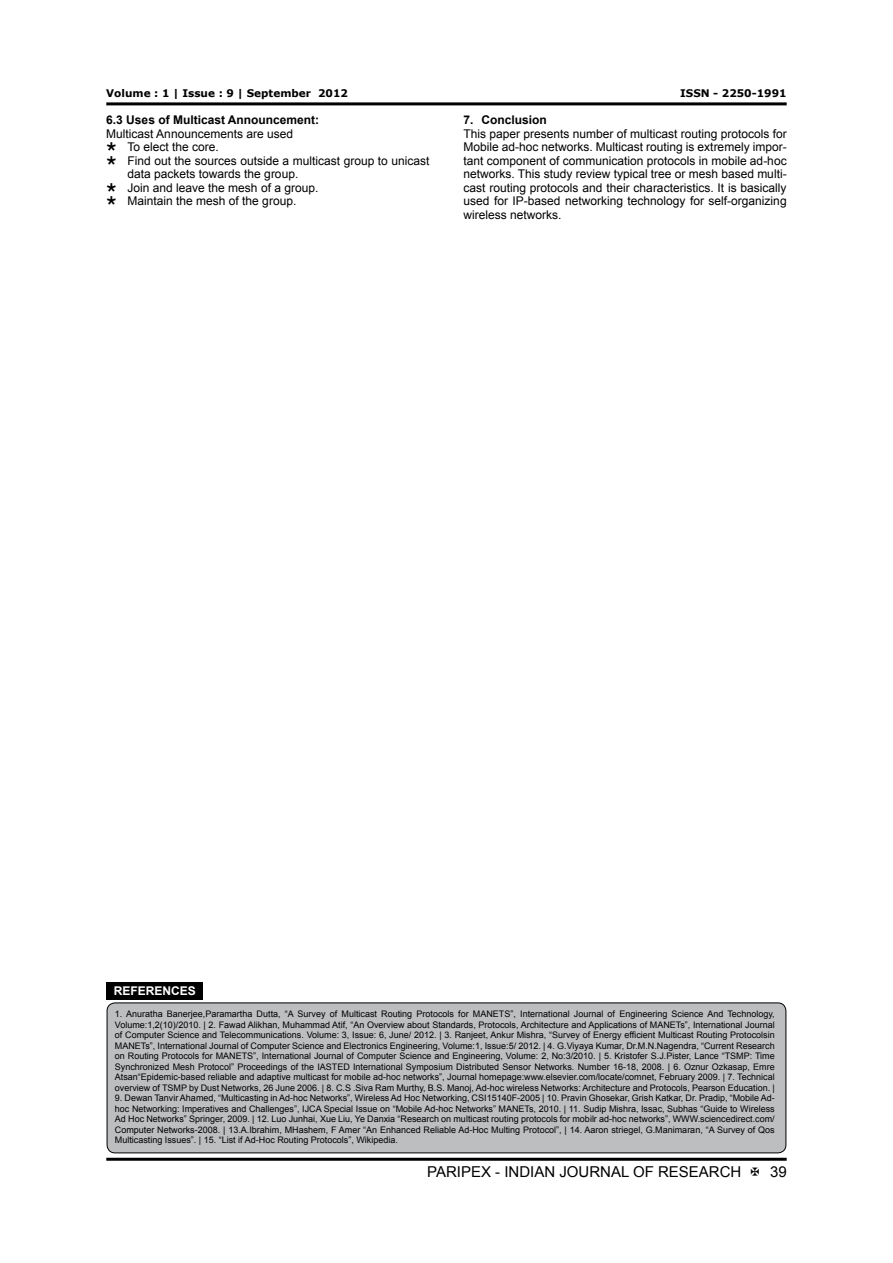
<style>
.page{position:relative;width:893px;height:1263px;background:#fff}
.page>*{position:absolute;margin:0;border:0;box-sizing:border-box;transform-origin:0 0}
.t1{font:15px "Arial";color:#000}
.t2{font:12px/13.5px "Arial";color:#000}
.t3{font:700 12px "Arial";color:#000}
.t4{font:700 12px "Arial";color:#fff}
.t5{font:700 10.5px "Verdana";color:#000}
.t6{font:9px/10.5px "Arial";color:#000;text-align:justify}
</style>
<div class="page">
<hr style="left:106px;top:102px;width:681px;height:3px;background:#000">
<hr style="left:106px;top:1158px;width:681px;height:3px;background:#000">
<div style="left:107px;top:1003px;width:679px;height:150px;background:#bcbec0;border-radius:8px"></div>
<div style="left:107px;top:1002px;width:679px;height:151px;border:1px solid #000;border-radius:8px"></div>
<div style="left:107px;top:982px;width:96px;height:17px;background:#000"></div>
<p class="t5" style="left:106px;top:89px;width:243px">Volume : 1 | Issue : 9 | September 2012</p>
<p class="t5" style="left:680px;top:89px;width:108px">ISSN - 2250-1991</p>
<h2 class="t3" style="left:106px;top:115px;width:214px">6.3 Uses of Multicast Announcement:</h2>
<h2 class="t2" style="left:106px;top:128px;width:188px">Multicast Announcements are used</h2>
<h2 class="t2" style="left:106px;top:141px;width:114px">➢ To elect the core.</h2>
<h2 class="t2" style="left:128px;top:155px;width:303px;text-indent:-21px">➢ Find out the sources outside a multicast group to unicast data packets towards the group.</h2>
<h2 class="t2" style="left:106px;top:182px;width:214px">➢ Join and leave the mesh of a group.</h2>
<h2 class="t2" style="left:106px;top:195px;width:192px">➢ Maintain the mesh of the group.</h2>
<h2 class="t3" style="left:463px;top:115px;width:85px">7. Conclusion</h2>
<p class="t2" style="left:463px;top:128px;width:325px;text-align:justify">This paper presents number of multicast routing protocols for Mobile ad-hoc networks. Multicast routing is extremely impor&shy;tant component of communication protocols in mobile ad-hoc networks. This study review typical tree or mesh based multi&shy;cast routing protocols and their characteristics. It is basically used for IP-based networking technology for self-organizing wireless networks.</p>
<h2 class="t4" style="left:114px;top:986px;width:84px">REFERENCES</h2>
<p class="t6" style="left:115px;top:1009px;width:661px">1. Anuratha Banerjee,Paramartha Dutta, “A Survey of Multicast Routing Protocols for MANETS”, International Journal of Engineering Science And Technology, Volume:1,2(10)/2010. | 2. Fawad Alikhan, Muhammad Atif, “An Overview about Standards, Protocols, Architecture and Applications of MANETs”, International Journal of Computer Science and Telecommunications. Volume: 3, Issue: 6, June/ 2012. | 3. Ranjeet, Ankur Mishra, “Survey of Energy efficient Multicast Routing Protocolsin MANETs”, International Journal of Computer Science and Electronics Engineering, Volume:1, Issue:5/ 2012. | 4. G.Viyaya Kumar, Dr.M.N.Nagendra, “Current Research on Routing Protocols for MANETS”, International Journal of Computer Science and Engineering, Volume: 2, No:3/2010. | 5. Kristofer S.J.Pister, Lance “TSMP: Time Synchronized Mesh Protocol” Proceedings of the IASTED International Symposium Distributed Sensor Networks. Number 16-18, 2008. | 6. Oznur Ozkasap, Emre Atsan“Epidemic-based reliable and adaptive multicast for mobile ad-hoc networks”, Journal homepage:www.elsevier.com/locate/comnet, February 2009. | 7. Technical overview of TSMP by Dust Networks, 26 June 2006. | 8. C.S .Siva Ram Murthy, B.S. Manoj, Ad-hoc wireless Networks: Architecture and Protocols, Pearson Education. |</p>
<p class="t6" style="left:115px;top:1093px;width:661px">9. Dewan Tanvir Ahamed, “Multicasting in Ad-hoc Networks”, Wireless Ad Hoc Networking, CSI15140F-2005 | 10. Pravin Ghosekar, Grish Katkar, Dr. Pradip, “Mobile Ad&shy;hoc Networking: Imperatives and Challenges”, IJCA Special Issue on “Mobile Ad-hoc Networks” MANETs, 2010. | 11. Sudip Mishra, Issac, Subhas “Guide to Wireless Ad Hoc Networks” Springer, 2009. | 12. Luo Junhai, Xue Liu, Ye Danxia “Research on multicast routing protocols for mobilr ad-hoc networks”, WWW.sciencedirect.com/ Computer Networks-2008. | 13.A.Ibrahim, MHashem, F Amer “An Enhanced Reliable Ad-Hoc Multing Protocol”, | 14. Aaron striegel, G.Manimaran, “A Survey of Qos Multicasting Issues”. | 15. “List if Ad-Hoc Routing Protocols”, Wikipedia.</p>
<h1 class="t1" style="left:427px;top:1166px;width:316px">PARIPEX - INDIAN JOURNAL OF RESEARCH</h1>
<h1 class="t1" style="left:770px;top:1166px;width:18px">39</h1>
</div>
